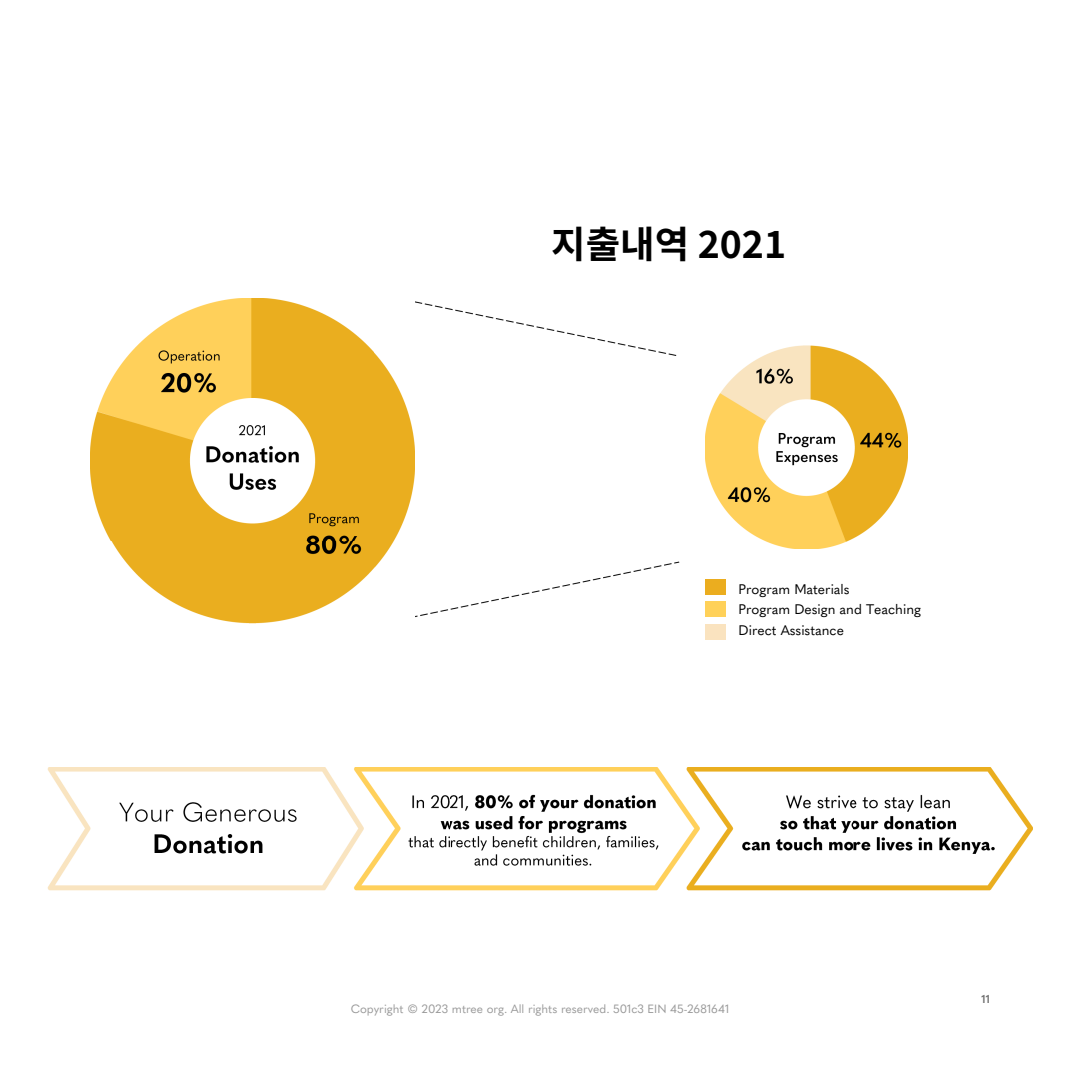
<style>
.page{position:relative;width:1080px;height:1080px;background:#fff}
.page>*{position:absolute;margin:0;border:0;box-sizing:border-box;transform-origin:0 0}
.t1{font:700 37.5px "Source Han Sans K";color:#000}
.t2{font:13.75px/20.6px "Quasimoda";color:#000}
.t3{font:11.88px "Quasimoda";color:#999}
.t4{font:600 11.25px "Quasimoda";color:#696969}
</style>
<div class="page">
<div style="left:705px;top:579px;width:21px;height:16px;background:#ebad1f"></div>
<div style="left:705px;top:624px;width:21px;height:15px;background:#fae3bf"></div>
<div style="left:705px;top:602px;width:21px;height:15px;background:#ffd159"></div>
<img style="left:705px;top:346px;width:203px;height:203px">
<img style="left:415px;top:301px;width:264px;height:317px">
<img style="left:90px;top:298px;width:325px;height:325px">
<img style="left:48px;top:768px;width:984px;height:123px">
<h1 class="t1" style="left:551px;top:223px;width:236px">지출내역 2021</h1>
<p class="t2" style="left:739px;top:578px;width:184px">Program Materials<br>Program Design and Teaching<br>Direct Assistance</p>
<p class="t3" style="left:351px;top:1000px;width:380px">Copyright © 2023 mtree org. All rights reserved. 501c3 EIN 45-2681641</p>
<p class="t4" style="left:982px;top:990px;width:10px">11</p>
</div>
